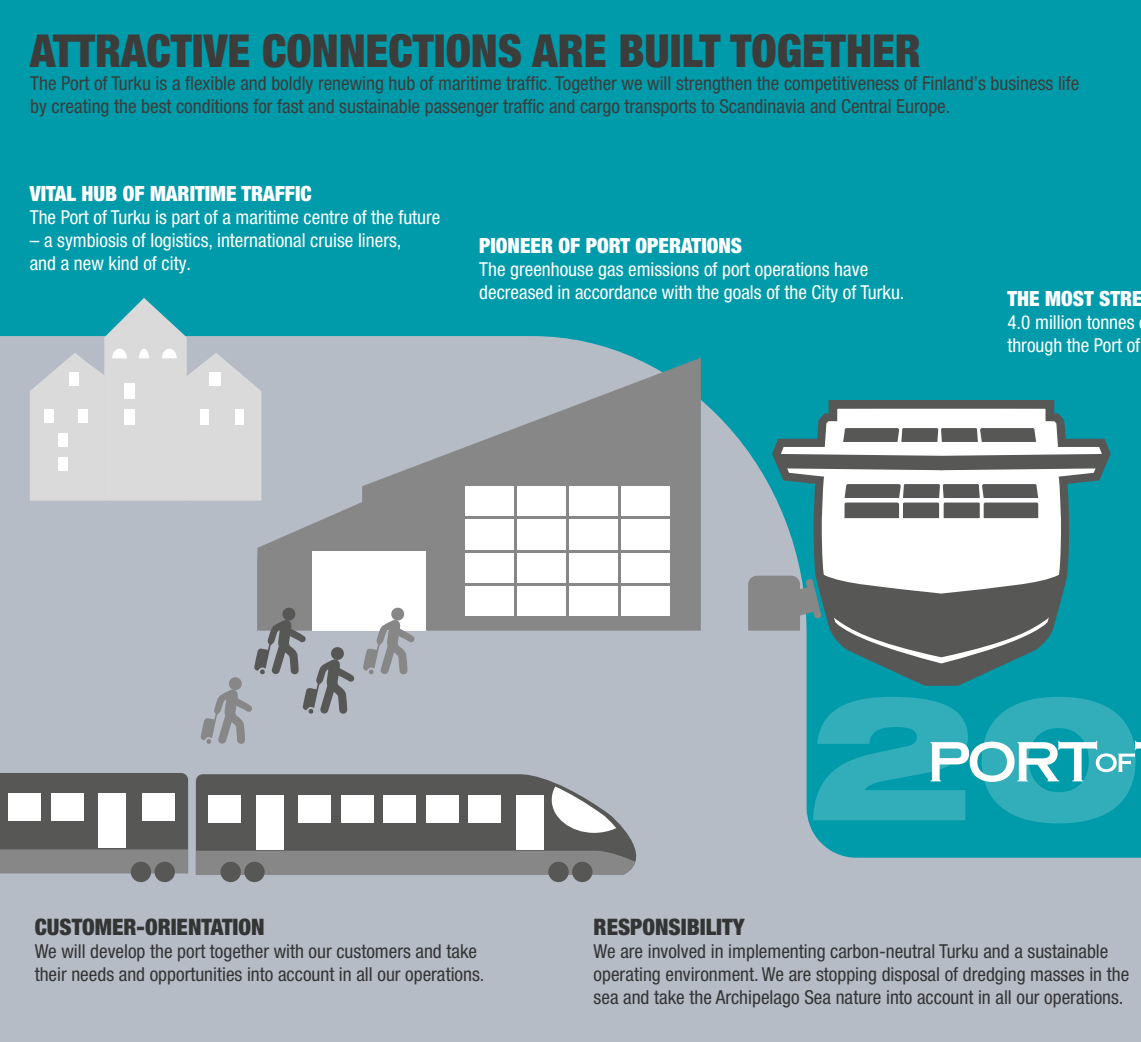
<style>
.page{position:relative;width:1141px;height:1042px;background:#009baa}
.page>*{position:absolute;margin:0;border:0;box-sizing:border-box;transform-origin:0 0}
.t1{font:900 condensed 45.5px "Helvetica Neue LT Pro";color:#3c3c3b}
.t2{font:900 condensed 22.75px "Helvetica Neue LT Pro";color:#333434}
.t3{font:900 condensed 21px "Helvetica Neue LT Pro";color:#fff}
.t4{font:condensed 19.25px/23.1px "Helvetica Neue LT Pro";color:#333434}
.t5{font:condensed 19.25px/23.1px "Helvetica Neue LT Pro";color:#fff}
.t6{font:condensed 19.25px/23.1px "Helvetica Neue LT Pro";color:#3c3c3b}
</style>
<div class="page">
<svg style="left:0;top:336px;width:807px;height:478px;fill:#b6bcc6"></svg>
<div style="left:0;top:814px;width:1141px;height:228px;background:#b6bcc6"></div>
<div style="left:807px;top:814px;width:334px;height:43px;background:#009baa"></div>
<svg style="left:257px;top:358px;width:444px;height:272px;fill:#878787"></svg>
<div style="left:312px;top:551px;width:113px;height:79px;background:#fff"></div>
<div style="left:464px;top:484px;width:208px;height:134px;background:#fff"></div>
<hr style="left:463px;top:484px;width:2px;height:134px;background:#878787">
<hr style="left:515px;top:484px;width:2px;height:134px;background:#878787">
<hr style="left:567px;top:484px;width:2px;height:134px;background:#878787">
<hr style="left:619px;top:484px;width:2px;height:134px;background:#878787">
<hr style="left:671px;top:484px;width:2px;height:134px;background:#878787">
<hr style="left:464px;top:483px;width:208px;height:2px;background:#878787">
<hr style="left:464px;top:517px;width:208px;height:2px;background:#878787">
<hr style="left:464px;top:550px;width:208px;height:2px;background:#878787">
<hr style="left:464px;top:583px;width:208px;height:3px;background:#878787">
<hr style="left:464px;top:617px;width:208px;height:2px;background:#878787">
<svg style="left:363px;top:608px;width:52px;height:66px"></svg>
<svg style="left:200px;top:608px;width:155px;height:136px"></svg>
<svg style="left:30px;top:298px;width:231px;height:202px"></svg>
<div style="left:44px;top:409px;width:9px;height:14px;background:#fff"></div>
<div style="left:78px;top:409px;width:10px;height:14px;background:#fff"></div>
<div style="left:69px;top:372px;width:9px;height:14px;background:#fff"></div>
<div style="left:209px;top:372px;width:11px;height:14px;background:#fff"></div>
<div style="left:58px;top:433px;width:9px;height:14px;background:#fff"></div>
<div style="left:124px;top:383px;width:11px;height:16px;background:#fff"></div>
<div style="left:124px;top:409px;width:11px;height:16px;background:#fff"></div>
<div style="left:200px;top:409px;width:9px;height:16px;background:#fff"></div>
<div style="left:235px;top:409px;width:9px;height:16px;background:#fff"></div>
<div style="left:58px;top:457px;width:9px;height:14px;background:#fff"></div>
<svg style="left:0;top:773px;width:188px;height:100px"></svg>
<svg style="left:196px;top:771px;width:462px;height:92px;fill:#575756"></svg>
<svg style="left:196px;top:849px;width:439px;height:25px"></svg>
<div style="left:572px;top:862px;width:20px;height:20px;background:#575756;border-radius:50%"></div>
<div style="left:548px;top:862px;width:21px;height:20px;background:#575756;border-radius:50%"></div>
<div style="left:244px;top:862px;width:21px;height:20px;background:#575756;border-radius:50%"></div>
<div style="left:220px;top:862px;width:21px;height:20px;background:#575756;border-radius:50%"></div>
<div style="left:155px;top:862px;width:20px;height:20px;background:#575756;border-radius:50%"></div>
<div style="left:131px;top:862px;width:20px;height:20px;background:#575756;border-radius:50%"></div>
<div style="left:98px;top:794px;width:28px;height:54px;background:#fff"></div>
<div style="left:51px;top:794px;width:32px;height:27px;background:#fff"></div>
<div style="left:8px;top:794px;width:33px;height:27px;background:#fff"></div>
<div style="left:143px;top:794px;width:32px;height:27px;background:#fff"></div>
<div style="left:516px;top:795px;width:27px;height:55px;background:#fff"></div>
<div style="left:256px;top:795px;width:27px;height:55px;background:#fff"></div>
<div style="left:468px;top:795px;width:33px;height:27px;background:#fff"></div>
<div style="left:426px;top:795px;width:32px;height:27px;background:#fff"></div>
<div style="left:384px;top:795px;width:32px;height:27px;background:#fff"></div>
<div style="left:341px;top:795px;width:32px;height:27px;background:#fff"></div>
<div style="left:299px;top:795px;width:32px;height:27px;background:#fff"></div>
<div style="left:209px;top:795px;width:32px;height:27px;background:#fff"></div>
<svg style="left:552px;top:786px;width:64px;height:47px"></svg>
<svg style="left:813px;top:697px;width:328px;height:126px"></svg>
<svg style="left:765px;top:402px;width:346px;height:294px"></svg>
<svg style="left:781px;top:421px;width:321px;height:256px;fill:#fff"></svg>
<svg style="left:748px;top:573px;width:313px;height:106px"></svg>
<svg style="left:779px;top:452px;width:325px;height:19px"></svg>
<svg style="left:844px;top:484px;width:194px;height:34px"></svg>
<svg style="left:824px;top:400px;width:235px;height:42px"></svg>
<p class="t1" style="left:30px;top:23px;width:892px">ATTRACTIVE CONNECTIONS ARE BUILT TOGETHER</p>
<p class="t6" style="left:30px;top:71px;width:1051px">The Port of Turku is a flexible and boldly renewing hub of maritime traffic. Together we will strengthen the competitiveness of Finland’s business life by creating the best conditions for fast and sustainable passenger traffic and cargo transports to Scandinavia and Central Europe.</p>
<p class="t3" style="left:30px;top:180px;width:284px">VITAL HUB OF MARITIME TRAFFIC</p>
<p class="t5" style="left:30px;top:205px;width:412px">The Port of Turku is part of a maritime centre of the future</p>
<p class="t5" style="left:30px;top:228px;width:373px">– a symbiosis of logistics, international cruise liners, and a new kind of city.</p>
<p class="t3" style="left:479px;top:233px;width:264px">PIONEER OF PORT OPERATIONS</p>
<p class="t5" style="left:479px;top:258px;width:427px">The greenhouse gas emissions of port operations have decreased in accordance with the goals of the City of Turku.</p>
<p class="t3" style="left:1007px;top:285px;width:137px">THE MOST STRE</p>
<p class="t5" style="left:1007px;top:310px;width:134px">4.0 million tonnes through the Port of</p>
<p class="t2" style="left:35px;top:913px;width:231px">CUSTOMER-ORIENTATION</p>
<p class="t4" style="left:35px;top:939px;width:451px">We will develop the port together with our customers and take their needs and opportunities into account in all our operations.</p>
<p class="t2" style="left:594px;top:913px;width:152px">RESPONSIBILITY</p>
<p class="t4" style="left:594px;top:939px;width:537px">We are involved in implementing carbon-neutral Turku and a sustainable operating environment. We are stopping disposal of dredging masses in the sea and take the Archipelago Sea nature into account in all our operations.</p>
</div>
